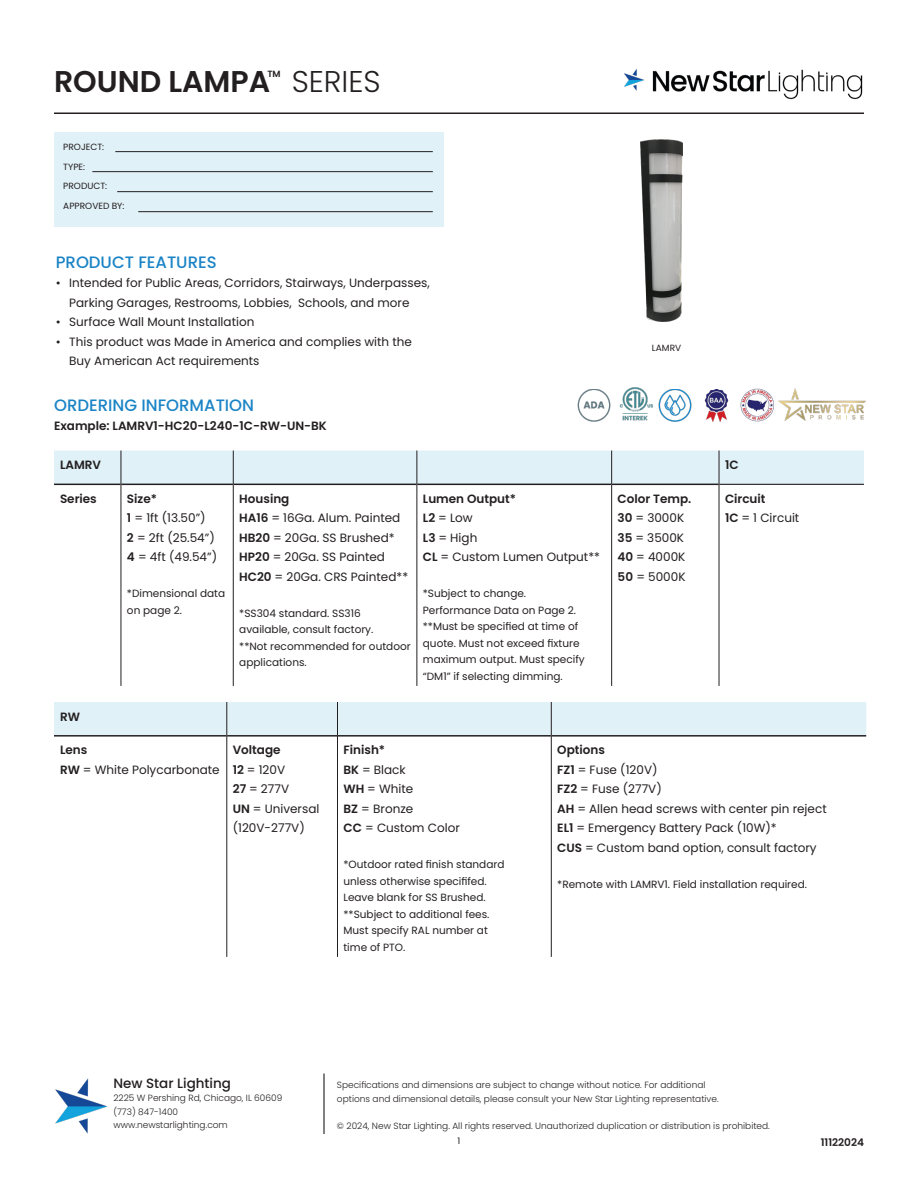
<style>
.page{position:relative;width:918px;height:1188px;background:#fff}
.page>*{position:absolute;margin:0;border:0;box-sizing:border-box;transform-origin:0 0}
.t1{font:600 30px "Poppins";color:#231f20}
.Subtitles{font:500 16.5px "Poppins";color:#1b84c6}
.t2{font:500 13.5px "Poppins";color:#231f20}
.t3{font:12px/19.5px "Poppins";color:#231f20}
.t4{font:600 12px "Poppins";color:#231f20}
.t5{font:10.5px/16.5px "Poppins";color:#231f20}
.t6{font:600 10.5px "Poppins";color:#231f20}
.t7{font:300 9px/13.5px "Poppins";color:#231f20}
.t8{font:9px "Poppins";color:#231f20}
.t9{font:600 9px "Poppins";color:#231f20}
.s1{font-weight:300}
.s2{font-weight:600}
</style>
<div class="page">
<hr style="left:54px;top:113px;width:810px;height:1px;background:#231f20">
<img style="left:55px;top:1078px;width:53px;height:56px">
<hr style="left:323px;top:1074px;width:2px;height:60px;background:#231f20">
<img style="left:624px;top:69px;width:238px;height:31px">
<div style="left:54px;top:132px;width:390px;height:95px;background:#e1f1f8"></div>
<hr style="left:115px;top:151px;width:318px;height:1px;background:#231f20">
<hr style="left:92px;top:171px;width:341px;height:1px;background:#231f20">
<hr style="left:117px;top:191px;width:316px;height:1px;background:#231f20">
<hr style="left:138px;top:211px;width:295px;height:1px;background:#231f20">
<img style="left:577px;top:389px;width:34px;height:32px">
<img style="left:704px;top:389px;width:25px;height:33px">
<img style="left:740px;top:389px;width:34px;height:32px">
<img style="left:658px;top:389px;width:34px;height:32px">
<img style="left:779px;top:389px;width:87px;height:32px">
<div style="left:54px;top:451px;width:810px;height:33px;background:#e1f1f8"></div>
<hr style="left:54px;top:484px;width:67px;height:1px;background:#231f20">
<hr style="left:121px;top:484px;width:112px;height:1px;background:#231f20">
<hr style="left:234px;top:484px;width:183px;height:1px;background:#231f20">
<hr style="left:417px;top:484px;width:194px;height:1px;background:#231f20">
<hr style="left:612px;top:484px;width:107px;height:1px;background:#231f20">
<hr style="left:233px;top:451px;width:1px;height:33px;background:#231f20">
<hr style="left:417px;top:451px;width:1px;height:33px;background:#231f20">
<hr style="left:611px;top:451px;width:1px;height:33px;background:#231f20">
<hr style="left:233px;top:484px;width:1px;height:202px;background:#231f20">
<hr style="left:417px;top:484px;width:1px;height:202px;background:#231f20">
<hr style="left:611px;top:484px;width:1px;height:202px;background:#231f20">
<hr style="left:121px;top:451px;width:1px;height:33px;background:#231f20">
<hr style="left:121px;top:484px;width:1px;height:202px;background:#231f20">
<hr style="left:719px;top:451px;width:1px;height:33px;background:#231f20">
<hr style="left:719px;top:484px;width:1px;height:202px;background:#231f20">
<hr style="left:719px;top:484px;width:145px;height:1px;background:#231f20">
<div style="left:54px;top:702px;width:812px;height:33px;background:#e1f1f8"></div>
<hr style="left:54px;top:735px;width:172px;height:2px;background:#231f20">
<hr style="left:227px;top:735px;width:110px;height:2px;background:#231f20">
<hr style="left:338px;top:735px;width:213px;height:2px;background:#231f20">
<hr style="left:552px;top:735px;width:314px;height:2px;background:#231f20">
<hr style="left:337px;top:702px;width:1px;height:34px;background:#231f20">
<hr style="left:551px;top:702px;width:1px;height:34px;background:#231f20">
<hr style="left:337px;top:736px;width:1px;height:221px;background:#231f20">
<hr style="left:551px;top:736px;width:1px;height:221px;background:#231f20">
<hr style="left:226px;top:702px;width:1px;height:34px;background:#231f20">
<hr style="left:226px;top:736px;width:1px;height:221px;background:#231f20">
<img style="left:619px;top:387px;width:34px;height:34px">
<img style="left:641px;top:139px;width:41px;height:183px">
<h1 class="t1" style="left:54px;top:64px;width:328px">ROUND LAMPA <span class="s1">SERIES</span></h1>
<p class="t9" style="left:267px;top:69px;width:15px">TM</p>
<p class="t8" style="left:63px;top:142px;width:42px">PROJECT:</p>
<p class="t8" style="left:63px;top:161px;width:23px">TYPE:</p>
<p class="t8" style="left:63px;top:181px;width:45px">PRODUCT:</p>
<p class="t8" style="left:63px;top:200px;width:63px">APPROVED BY:</p>
<p class="Subtitles" style="left:56px;top:252px;width:162px">PRODUCT FEATURES</p>
<p class="t3" style="left:56px;top:273px;width:375px;text-align:center">• Intended for Public Areas, Corridors, Stairways, Underpasses,<br>Parking Garages, Restrooms, Lobbies, Schools, and more</p>
<p class="t3" style="left:56px;top:312px;width:200px">• Surface Wall Mount Installation</p>
<p class="t3" style="left:69px;top:332px;width:344px;text-indent:-14px">• This product was Made in America and complies with the<br>Buy American Act requirements</p>
<p class="t8" style="left:652px;top:343px;width:31px">LAMRV</p>
<p class="Subtitles" style="left:54px;top:395px;width:202px">ORDERING INFORMATION</p>
<p class="t4" style="left:54px;top:419px;width:274px">Example: LAMRV1-HC20-L240-1C-RW-UN-BK</p>
<p class="t4" style="left:60px;top:458px;width:43px">LAMRV</p>
<p class="t4" style="left:725px;top:458px;width:15px">1C</p>
<p class="t4" style="left:60px;top:492px;width:38px">Series</p>
<p class="t4" style="left:127px;top:492px;width:32px">Size*</p>
<p class="t3" style="left:127px;top:509px;width:80px"><span class="s2">1</span> = 1ft (13.50”)</p>
<p class="t3" style="left:127px;top:528px;width:89px"><span class="s2">2</span> = 2ft (25.54”)</p>
<p class="t3" style="left:127px;top:548px;width:92px"><span class="s2">4</span> = 4ft (49.54”)</p>
<p class="t5" style="left:127px;top:586px;width:100px">*Dimensional data on page 2.</p>
<p class="t4" style="left:239px;top:492px;width:52px">Housing</p>
<p class="t3" style="left:239px;top:509px;width:163px"><span class="s2">HA16</span> = 16Ga. Alum. Painted</p>
<p class="t3" style="left:239px;top:528px;width:157px"><span class="s2">HB20</span> = 20Ga. SS Brushed*</p>
<p class="t3" style="left:239px;top:548px;width:147px"><span class="s2">HP20</span> = 20Ga. SS Painted</p>
<p class="t3" style="left:239px;top:567px;width:170px"><span class="s2">HC20</span> = 20Ga. CRS Painted**</p>
<p class="t5" style="left:239px;top:605px;width:136px">*SS304 standard. SS316 available, consult factory.</p>
<p class="t5" style="left:239px;top:638px;width:173px">**Not recommended for outdoor applications.</p>
<p class="t4" style="left:725px;top:492px;width:42px">Circuit</p>
<p class="t3" style="left:725px;top:509px;width:76px"><span class="s2">1C</span> = 1 Circuit</p>
<p class="t4" style="left:618px;top:492px;width:75px">Color Temp.</p>
<p class="t3" style="left:618px;top:509px;width:68px"><span class="s2">30</span> = 3000K</p>
<p class="t3" style="left:618px;top:528px;width:68px"><span class="s2">35</span> = 3500K</p>
<p class="t3" style="left:618px;top:548px;width:69px"><span class="s2">40</span> = 4000K</p>
<p class="t3" style="left:618px;top:567px;width:69px"><span class="s2">50</span> = 5000K</p>
<p class="t4" style="left:423px;top:492px;width:95px">Lumen Output*</p>
<p class="t3" style="left:423px;top:509px;width:51px"><span class="s2">L2</span> = Low</p>
<p class="t3" style="left:423px;top:528px;width:56px"><span class="s2">L3</span> = High</p>
<p class="t3" style="left:423px;top:548px;width:179px"><span class="s2">CL</span> = Custom Lumen Output**</p>
<p class="t5" style="left:423px;top:586px;width:155px">*Subject to change.<br>Performance Data on Page 2.</p>
<p class="t5" style="left:423px;top:619px;width:163px">**Must be specified at time of quote. Must not exceed fixture maximum output. Must specify “DM1” if selecting dimming.</p>
<p class="t4" style="left:60px;top:709px;width:21px">RW</p>
<p class="t4" style="left:60px;top:743px;width:29px">Lens</p>
<p class="t3" style="left:60px;top:760px;width:161px"><span class="s2">RW</span> = White Polycarbonate</p>
<p class="t4" style="left:233px;top:743px;width:49px">Voltage</p>
<p class="t3" style="left:233px;top:760px;width:54px"><span class="s2">12</span> = 120V</p>
<p class="t3" style="left:233px;top:780px;width:58px"><span class="s2">27</span> = 277V</p>
<p class="t3" style="left:233px;top:799px;width:88px"><span class="s2">UN</span> = Universal (120V-277V)</p>
<p class="t4" style="left:344px;top:743px;width:43px">Finish*</p>
<p class="t3" style="left:344px;top:760px;width:64px"><span class="s2">BK</span> = Black</p>
<p class="t3" style="left:344px;top:780px;width:71px"><span class="s2">WH</span> = White</p>
<p class="t3" style="left:344px;top:799px;width:71px"><span class="s2">BZ</span> = Bronze</p>
<p class="t3" style="left:344px;top:819px;width:118px"><span class="s2">CC</span> = Custom Color</p>
<p class="t5" style="left:344px;top:857px;width:163px">*Outdoor rated finish standard unless otherwise specififed.<br>Leave blank for SS Brushed. **Subject to additional fees.<br>Must specify RAL number at time of PTO.</p>
<p class="t4" style="left:557px;top:743px;width:49px">Options</p>
<p class="t3" style="left:557px;top:760px;width:102px"><span class="s2">FZ1</span> = Fuse (120V)</p>
<p class="t3" style="left:557px;top:780px;width:106px"><span class="s2">FZ2</span> = Fuse (277V)</p>
<p class="t3" style="left:557px;top:799px;width:271px"><span class="s2">AH</span> = Allen head screws with center pin reject<br><span class="s2">EL1</span> = Emergency Battery Pack (10W)*</p>
<p class="t3" style="left:557px;top:838px;width:261px"><span class="s2">CUS</span> = Custom band option, consult factory</p>
<p class="t5" style="left:557px;top:876px;width:251px">*Remote with LAMRV1. Field installation required.</p>
<p class="t2" style="left:113px;top:1075px;width:119px">New Star Lighting</p>
<p class="t7" style="left:113px;top:1091px;width:170px">2225 W Pershing Rd, Chicago, IL 60609 (773) 847-1400 www.newstarlighting.com</p>
<p class="t7" style="left:337px;top:1079px;width:383px">Specifications and dimensions are subject to change without notice. For additional options and dimensional details, please consult your New Star Lighting representative.</p>
<p class="t7" style="left:337px;top:1119px;width:434px">© 2024, New Star Lighting. All rights reserved. Unauthorized duplication or distribution is prohibited.</p>
<p class="t8" style="left:458px;top:1136px;width:4px">1</p>
<p class="t6" style="left:821px;top:1136px;width:45px">11122024</p>
</div>
